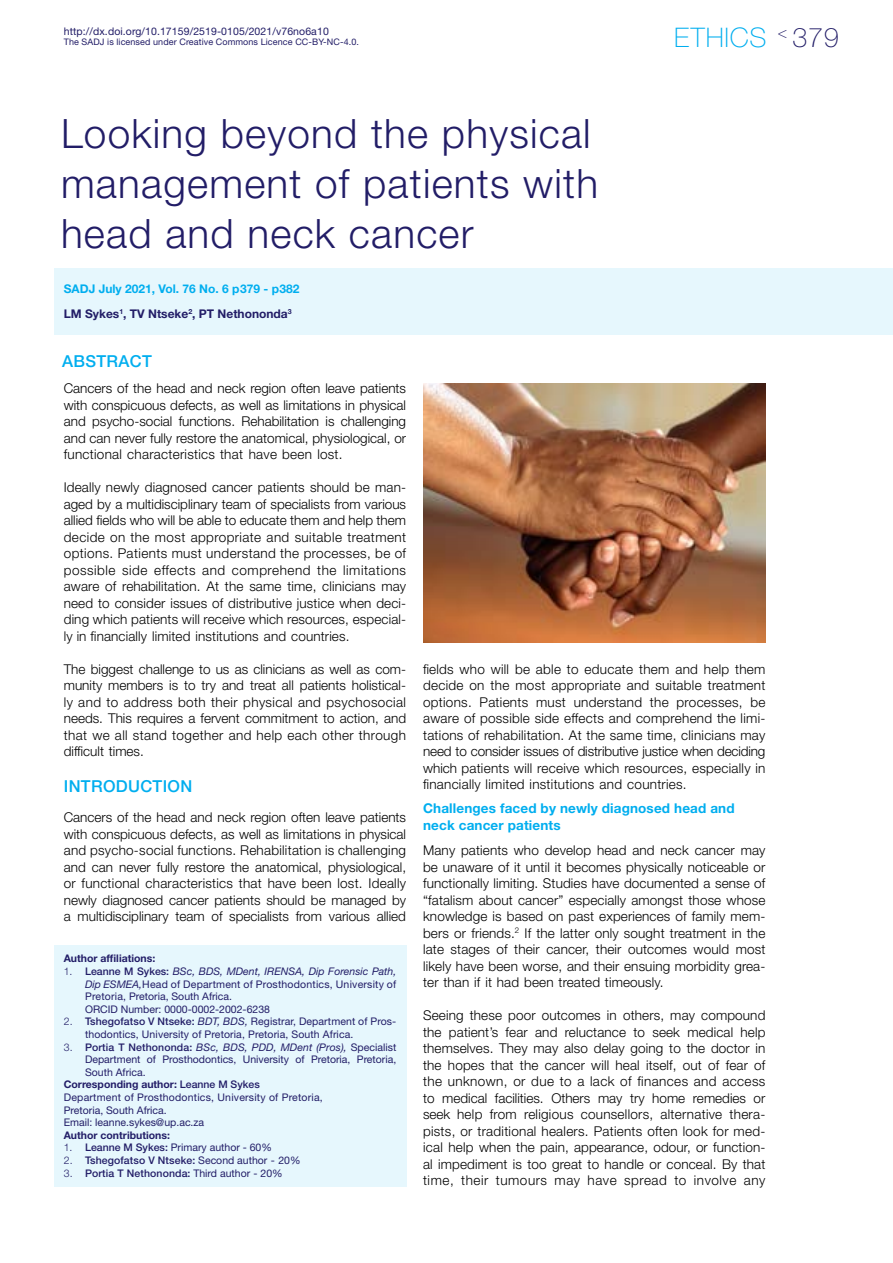
<style>
.page{position:relative;width:893px;height:1263px;background:#fff}
.page>*{position:absolute;margin:0;border:0;box-sizing:border-box;transform-origin:0 0}
.Article_Title{font:300 40.5px/49.5px "Helvetica Neue LT Std";letter-spacing:.03em;color:#221d67}
.t1{font:100 27px "Helvetica Neue LT Std";letter-spacing:.025em;color:#00aeef}
.Text_Body_Header_RC{font:500 16.5px "Helvetica Neue LT Std";letter-spacing:.02em;color:#00aeef}
.Text_Body_RC_74_5{font:300 13.5px/16.5px "Helvetica Neue LT Std";letter-spacing:.01em;color:#000;text-align:justify}
.Text_Body_SubHeader{font:700 13.5px/16.5px "Helvetica Neue LT Std";letter-spacing:.01em;color:#00aeef}
.Article_AuthorName{font:700 12px "Helvetica Neue LT Std";color:#221d67}
.Article_JournalName{font:700 12px "Helvetica Neue LT Std";color:#00aeef}
.Header_WebNumber{font:10.5px/12.6px "Helvetica Neue LT Std";letter-spacing:.01em;color:#221d67;text-align:justify}
.AuthorAffiliations_R{font:10.5px "Helvetica Neue LT Std";color:#221d67}
.t2{font:500 10.5px "Helvetica Neue LT Std";letter-spacing:.01em;color:#221d67}
.AuthorAffiliations_R-2{font:700 10.5px "Helvetica Neue LT Std";color:#221d67}
.AuthorAffiliations_R-3{font:10.5px "Helvetica Neue LT Std";letter-spacing:.02em;color:#221d67}
.Header_WebNumber-2{font:9px "Helvetica Neue LT Std";letter-spacing:.01em;color:#221d67}
.s1{color:#221d67}
.s2{font-weight:300}
.s3{font-weight:500}
.s4{font-style:italic}
.s5{font-weight:400}
</style>
<div class="page">
<div style="left:54px;top:945px;width:352px;height:241px;background:#e6f7fd"></div>
<img style="left:423px;top:384px;width:342px;height:259px">
<div style="left:54px;top:268px;width:839px;height:67px;background:#e6f7fd"></div>
<p class="Header_WebNumber" style="left:64px;top:25px;width:267px">http://dx.doi.org/10.17159/2519-0105/2021/v76no6a10</p>
<p class="Header_WebNumber-2" style="left:64px;top:37px;width:297px">The SADJ is licensed under Creative Commons Licence CC-BY-NC-4.0.</p>
<p class="Article_Title" style="left:61px;top:108px;width:539px">Looking beyond the physical management of patients with head and neck cancer</p>
<p class="Article_JournalName" style="left:64px;top:282px;width:237px">SADJ July 2021, Vol. 76 No. 6 p379 - p382</p>
<p class="Article_AuthorName" style="left:64px;top:307px;width:229px">LM Sykes<sup>1</sup>, TV Ntseke<sup>2</sup>, PT Nethononda<sup>3</sup></p>
<p class="Text_Body_Header_RC" style="left:62px;top:352px;width:91px">ABSTRACT</p>
<h2 class="t1" style="left:674px;top:22px;width:166px">ETHICS <sup>&lt;</sup> <span class="s1">379</span></h2>
<p class="Text_Body_RC_74_5" style="left:64px;top:380px;width:344px">Cancers of the head and neck region often leave patients with conspicuous defects, as well as limitations in physical and psycho-social functions. Rehabilitation is challenging and can never fully restore the anatomical, physiological, or functional characteristics that have been lost.</p>
<p class="Text_Body_RC_74_5" style="left:64px;top:479px;width:344px">Ideally newly diagnosed cancer patients should be man&shy;aged by a multidisciplinary team of specialists from various allied fields who will be able to educate them and help them decide on the most appropriate and suitable treatment options. Patients must understand the processes, be of possible side effects and comprehend the limitations aware of rehabilitation. At the same time, clinicians may need to consider issues of distributive justice when deci&shy;ding which patients will receive which resources, especial&shy;ly in financially limited institutions and countries.</p>
<p class="Text_Body_RC_74_5" style="left:64px;top:660px;width:344px">The biggest challenge to us as clinicians as well as com&shy;munity members is to try and treat all patients holistical&shy;ly and to address both their physical and psychosocial needs. This requires a fervent commitment to action, and that we all stand together and help each other through difficult times.</p>
<p class="Text_Body_Header_RC" style="left:64px;top:776px;width:130px">INTRODUCTION</p>
<p class="Text_Body_RC_74_5" style="left:64px;top:809px;width:344px">Cancers of the head and neck region often leave patients with conspicuous defects, as well as limitations in physical and psycho-social functions. Rehabilitation is challenging and can never fully restore the anatomical, physiological, or functional characteristics that have been lost. Ideally newly diagnosed cancer patients should be managed by a multidisciplinary team of specialists from various allied</p>
<p class="AuthorAffiliations_R-2" style="left:64px;top:952px;width:93px">Author affiliations:</p>
<p class="Header_WebNumber" style="left:85px;top:965px;width:313px;text-indent:-21px"><span class="s2">1.</span> <span class="s3">Leanne M Sykes:</span> <span class="s4">BSc, BDS, MDent, IRENSA, Dip Forensic Path, Dip ESMEA,</span>Head of Department of Prosthodontics, University of Pretoria, Pretoria, South Africa.</p>
<p class="AuthorAffiliations_R" style="left:85px;top:1003px;width:187px">ORCID Number: 0000-0002-2002-6238</p>
<p class="Header_WebNumber" style="left:85px;top:1015px;width:313px;text-indent:-21px"><span class="s2">2.</span> <span class="s3">Tshegofatso V Ntseke:</span> <span class="s4">BDT, BDS,</span> Registrar, Department of Pros&shy;thodontics, University of Pretoria, Pretoria, South Africa.</p>
<p class="Header_WebNumber" style="left:85px;top:1040px;width:313px;text-indent:-21px"><span class="s2">3.</span> <span class="s3">Portia T Nethononda:</span> <span class="s4">BSc, BDS, PDD, MDent (Pros),</span> Specialist Department of Prosthodontics, University of Pretoria, Pretoria, South Africa.</p>
<p class="AuthorAffiliations_R-2" style="left:64px;top:1078px;width:198px">Corresponding author: <span class="s3">Leanne M Sykes</span></p>
<p class="AuthorAffiliations_R-3" style="left:64px;top:1091px;width:261px">Department of Prosthodontics, University of Pretoria,</p>
<p class="AuthorAffiliations_R" style="left:64px;top:1104px;width:105px">Pretoria, South Africa.</p>
<p class="AuthorAffiliations_R" style="left:64px;top:1116px;width:142px">Email: leanne.sykes@up.ac.za</p>
<p class="AuthorAffiliations_R-2" style="left:64px;top:1128px;width:108px">Author contributions:</p>
<p class="Header_WebNumber" style="left:64px;top:1141px;width:210px"><span class="s2">1.</span> <span class="s3">Leanne M Sykes:</span> Primary author - 60%</p>
<p class="t2" style="left:64px;top:1154px;width:238px"><span class="s2">2.</span> Tshegofatso V Ntseke: <span class="s5">Second author - 20%</span></p>
<p class="t2" style="left:64px;top:1167px;width:220px"><span class="s2">3.</span> Portia T Nethononda: <span class="s5">Third author - 20%</span></p>
<p class="Text_Body_RC_74_5" style="left:423px;top:660px;width:344px">fields who will be able to educate them and help them decide on the most appropriate and suitable treatment options. Patients must understand the processes, be aware of possible side effects and comprehend the limi&shy;tations of rehabilitation. At the same time, clinicians may need to consider issues of distributive justice when deciding which patients will receive which resources, especially in financially limited institutions and countries.</p>
<p class="Text_Body_SubHeader" style="left:423px;top:800px;width:313px">Challenges faced by newly diagnosed head and neck cancer patients</p>
<p class="Text_Body_RC_74_5" style="left:423px;top:842px;width:344px">Many patients who develop head and neck cancer may be unaware of it until it becomes physically noticeable or functionally limiting. Studies have documented a sense of “fatalism about cancer” especially amongst those whose knowledge is based on past experiences of family mem&shy;bers or friends.<sup>2</sup> If the latter only sought treatment in the late stages of their cancer, their outcomes would most likely have been worse, and their ensuing morbidity grea&shy;ter than if it had been treated timeously.</p>
<p class="Text_Body_RC_74_5" style="left:423px;top:1007px;width:344px">Seeing these poor outcomes in others, may compound the patient’s fear and reluctance to seek medical help themselves. They may also delay going to the doctor in the hopes that the cancer will heal itself, out of fear of the unknown, or due to a lack of finances and access to medical facilities. Others may try home remedies or seek help from religious counsellors, alternative thera&shy;pists, or traditional healers. Patients often look for med&shy;ical help when the pain, appearance, odour, or function&shy;al impediment is too great to handle or conceal. By that time, their tumours may have spread to involve any</p>
</div>
